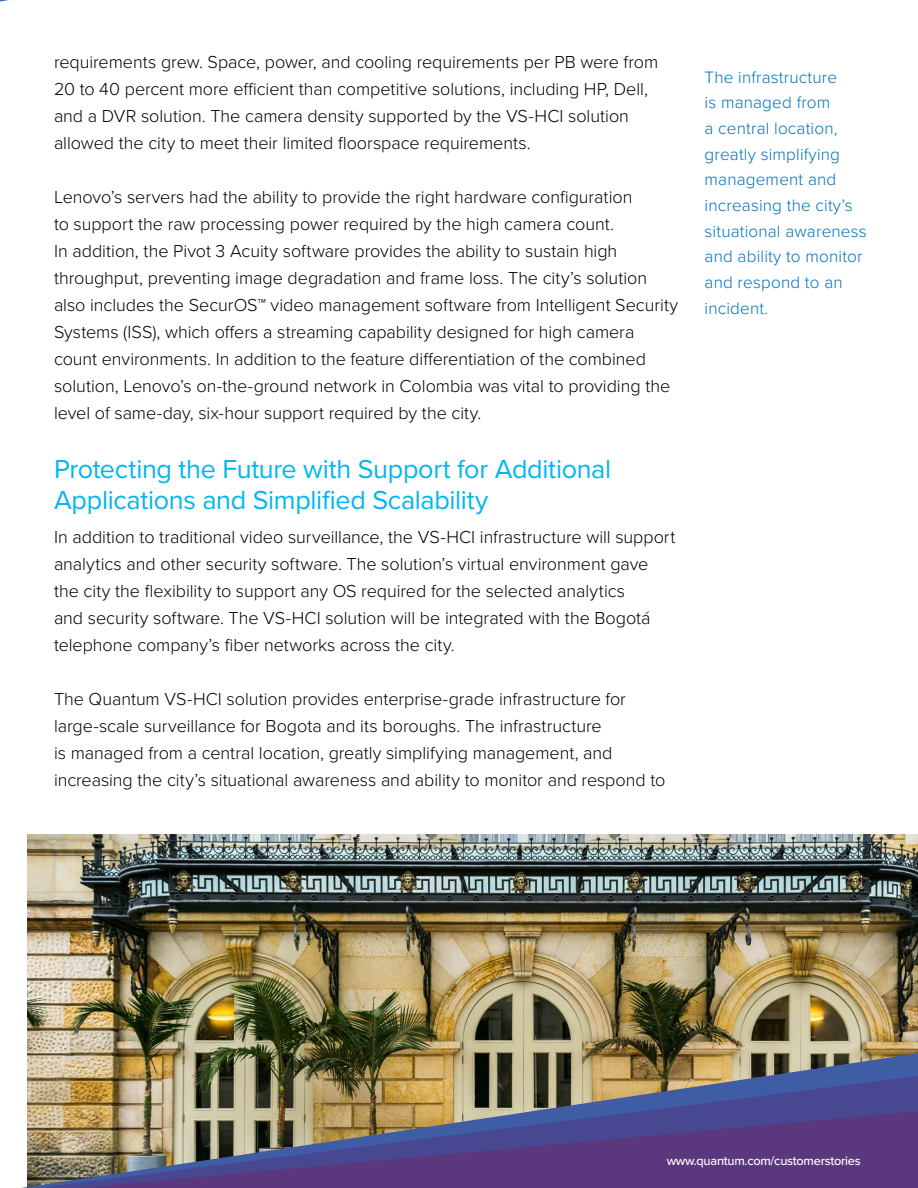
<style>
.page{position:relative;width:918px;height:1188px;background:#fff}
.page>*{position:absolute;margin:0;border:0;box-sizing:border-box;transform-origin:0 0}
.CH{font:27px/31.5px "Proxima Nova";letter-spacing:-.015em;color:#00b6f1}
.C1{font:300 18px/27px "Proxima Nova";letter-spacing:-.005em;color:#000}
.t1{font:300 17.1px/25.7px "Proxima Nova";letter-spacing:.01em;color:#0072bc}
.t2{font:500 12.75px "Proxima Nova";letter-spacing:-.02em;color:#fff}
</style>
<div class="page">
<img style="left:27px;top:835px;width:891px;height:218px">
<img style="left:21px;top:1053px;width:897px;height:135px">
<img style="left:37px;top:1076px;width:881px;height:112px">
<svg style="left:78px;top:1111px;width:840px;height:77px;background:#655380"></svg>
<p class="C1" style="left:54px;top:48px;width:606px">requirements grew. Space, power, and cooling requirements per PB were from 20 to 40 percent more efficient than competitive solutions, including HP, Dell, and a DVR solution. The camera density supported by the VS-HCI solution allowed the city to meet their limited floorspace requirements.</p>
<p class="C1" style="left:54px;top:183px;width:626px">Lenovo’s servers had the ability to provide the right hardware configuration<br>to support the raw processing power required by the high camera count.<br>In addition, the Pivot 3 Acuity software provides the ability to sustain high throughput, preventing image degradation and frame loss. The city’s solution also includes the SecurOS™ video management software from Intelligent Security Systems (ISS), which offers a streaming capability designed for high camera count environments. In addition to the feature differentiation of the combined solution, Lenovo’s on-the-ground network in Colombia was vital to providing the level of same-day, six-hour support required by the city.</p>
<p class="CH" style="left:54px;top:452px;width:559px">Protecting the Future with Support for Additional<br>Applications and Simplified Scalability</p>
<p class="C1" style="left:54px;top:522px;width:623px">In addition to traditional video surveillance, the VS-HCI infrastructure will support analytics and other security software. The solution’s virtual environment gave the city the flexibility to support any OS required for the selected analytics<br>and security software. The VS-HCI solution will be integrated with the Bogotá telephone company’s fiber networks across the city.</p>
<p class="C1" style="left:54px;top:684px;width:613px">The Quantum VS-HCI solution provides enterprise-grade infrastructure for large-scale surveillance for Bogota and its boroughs. The infrastructure<br>is managed from a central location, greatly simplifying management, and increasing the city’s situational awareness and ability to monitor and respond to</p>
<p class="t1" style="left:705px;top:63px;width:164px">The infrastructure<br>is managed from<br>a central location, greatly simplifying management and increasing the city’s situational awareness and ability to monitor and respond to an incident.</p>
<p class="t2" style="left:667px;top:1151px;width:196px">www.quantum.com/customerstories</p>
</div>
